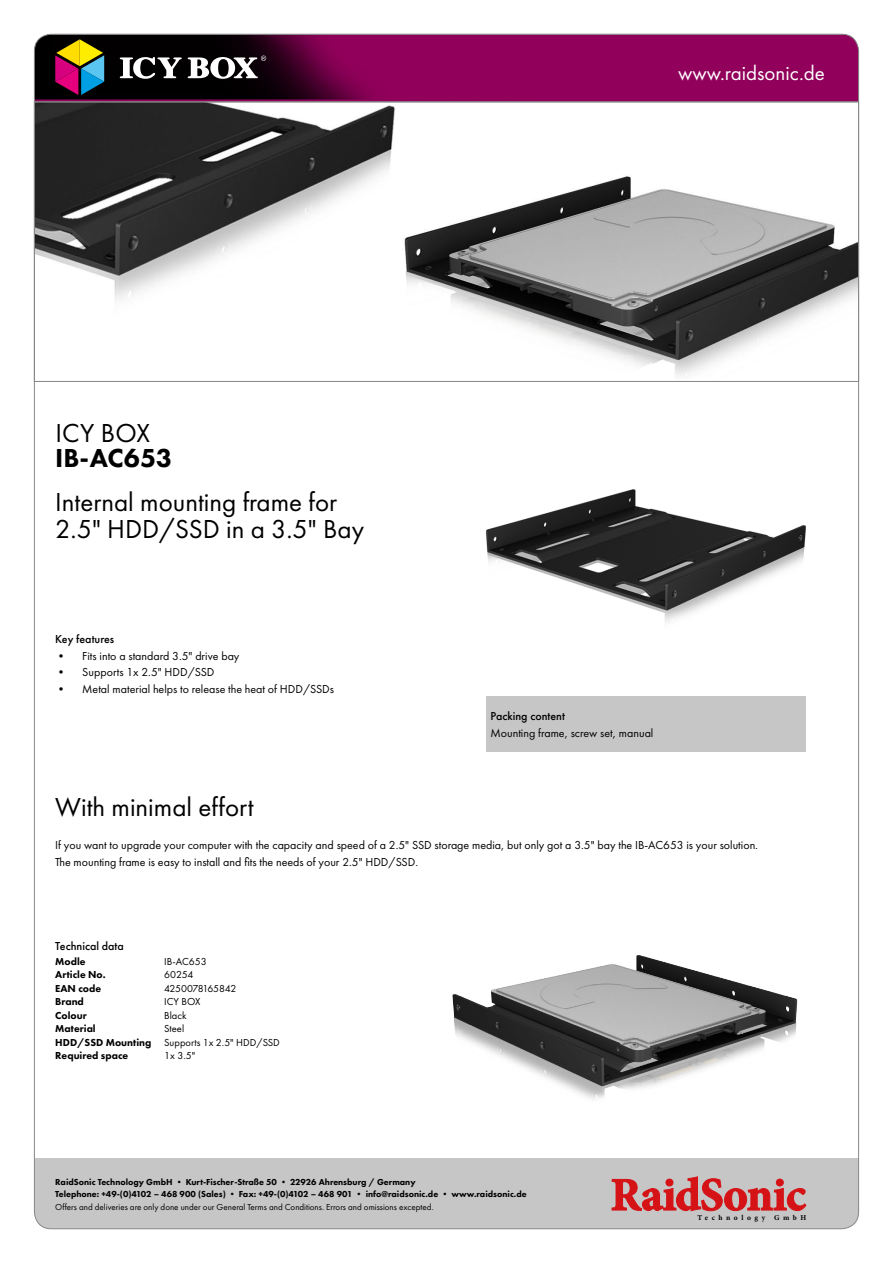
<style>
.page{position:relative;width:893px;height:1263px;background:#fff}
.page>*{position:absolute;margin:0;border:0;box-sizing:border-box;transform-origin:0 0}
.Titel_icybox{font:27px/27px "Futura PT";color:#000}
.fließtext{font:27px "Futura PT";color:#000}
.Produktname{font:800 27px "Futura PT";color:#000}
.t1{font:21px "Futura PT";color:#fff}
.fließtext-2{font:12px/16.5px "Futura PT";color:#000}
.t2{font:500 12px "Futura PT";color:#000}
.Technische_daten_fet{font:800 10.5px "Futura PT";color:#000}
.Technische_Daten_dün{font:10.5px "Futura PT";color:#000}
.Technische_Daten_dün-2{font:10.5px "Futura PT";letter-spacing:-.045em;color:#000}
.Fuß{font:800 9px "Futura PT";color:#000}
.Fuß-2{font:9px "Futura PT";color:#000}
.t3{font:700 7.5px "Minion Pro";letter-spacing:.47em;color:#000}
</style>
<div class="page">
<svg style="left:36px;top:102px;width:821px;height:280px"></svg>
<img style="left:486px;top:489px;width:320px;height:134px">
<img style="left:452px;top:955px;width:346px;height:144px">
<div style="left:34px;top:1159px;width:825px;height:70px;background:#c6c6c6"></div>
<svg style="left:612px;top:1176px;width:194px;height:35px"></svg>
<svg style="left:34px;top:34px;width:825px;height:68px;background:#700548"></svg>
<svg style="left:120px;top:56px;width:146px;height:23px"></svg>
<svg style="left:55px;top:39px;width:49px;height:56px;background:#755a4f"></svg>
<div style="left:486px;top:696px;width:320px;height:55px;background:#c6c6c6"></div>
<p class="t1" style="left:678px;top:60px;width:148px">www.raidsonic.de</p>
<p class="Titel_icybox" style="left:55px;top:419px;width:96px">ICY BOX</p>
<p class="Produktname" style="left:55px;top:441px;width:119px">IB-AC653</p>
<p class="Titel_icybox" style="left:55px;top:488px;width:310px">Internal mounting frame for<br>2.5" HDD/SSD in a 3.5" Bay</p>
<p class="t2" style="left:55px;top:632px;width:60px">Key features</p>
<p class="fließtext-2" style="left:55px;top:647px;width:186px">• Fits into a standard 3.5" drive bay</p>
<p class="fließtext-2" style="left:55px;top:664px;width:161px">• Supports 1x 2.5" HDD/SSD</p>
<p class="fließtext-2" style="left:55px;top:680px;width:280px">• Metal material helps to release the heat of HDD/SSDs</p>
<p class="t2" style="left:490px;top:709px;width:76px">Packing content</p>
<p class="fließtext-2" style="left:490px;top:724px;width:164px">Mounting frame, screw set, manual</p>
<p class="fließtext" style="left:55px;top:791px;width:200px">With minimal effort</p>
<p class="fließtext-2" style="left:55px;top:837px;width:704px">If you want to upgrade your computer with the capacity and speed of a 2.5" SSD storage media, but only got a 3.5" bay the IB-AC653 is your solution.<br>The mounting frame is easy to install and fits the needs of your 2.5" HDD/SSD.</p>
<p class="t2" style="left:55px;top:939px;width:70px">Technical data</p>
<p class="Technische_daten_fet" style="left:55px;top:954px;width:32px">Modle</p>
<p class="Technische_daten_fet" style="left:55px;top:968px;width:52px">Article No.</p>
<p class="Technische_daten_fet" style="left:55px;top:981px;width:47px">EAN code</p>
<p class="Technische_daten_fet" style="left:55px;top:995px;width:30px">Brand</p>
<p class="Technische_daten_fet" style="left:55px;top:1008px;width:33px">Colour</p>
<p class="Technische_daten_fet" style="left:55px;top:1022px;width:42px">Material</p>
<p class="Technische_daten_fet" style="left:55px;top:1035px;width:98px">HDD/SSD Mounting</p>
<p class="Technische_daten_fet" style="left:55px;top:1049px;width:75px">Required space</p>
<p class="Technische_Daten_dün" style="left:164px;top:955px;width:44px">IB-AC653</p>
<p class="Technische_Daten_dün" style="left:164px;top:968px;width:31px">60254</p>
<p class="Technische_Daten_dün-2" style="left:164px;top:982px;width:74px">4250078165842</p>
<p class="Technische_Daten_dün" style="left:164px;top:995px;width:38px">ICY BOX</p>
<p class="Technische_Daten_dün" style="left:164px;top:1009px;width:24px">Black</p>
<p class="Technische_Daten_dün" style="left:164px;top:1022px;width:21px">Steel</p>
<p class="Technische_Daten_dün" style="left:164px;top:1036px;width:117px">Supports 1x 2.5" HDD/SSD</p>
<p class="Technische_Daten_dün" style="left:164px;top:1049px;width:32px">1x 3.5"</p>
<p class="Fuß" style="left:55px;top:1176px;width:362px">RaidSonic Technology GmbH • Kurt-Fischer-Straße 50 • 22926 Ahrensburg / Germany</p>
<p class="Fuß" style="left:55px;top:1188px;width:473px">Telephone: +49-(0)4102 – 468 900 (Sales) • Fax: +49-(0)4102 – 468 901 • info@raidsonic.de • www.raidsonic.de</p>
<p class="Fuß-2" style="left:55px;top:1202px;width:380px">Offers and deliveries are only done under our General Terms and Conditions. Errors and omissions excepted.</p>
<p class="t3" style="left:697px;top:1212px;width:110px">Technology GmbH</p>
</div>
